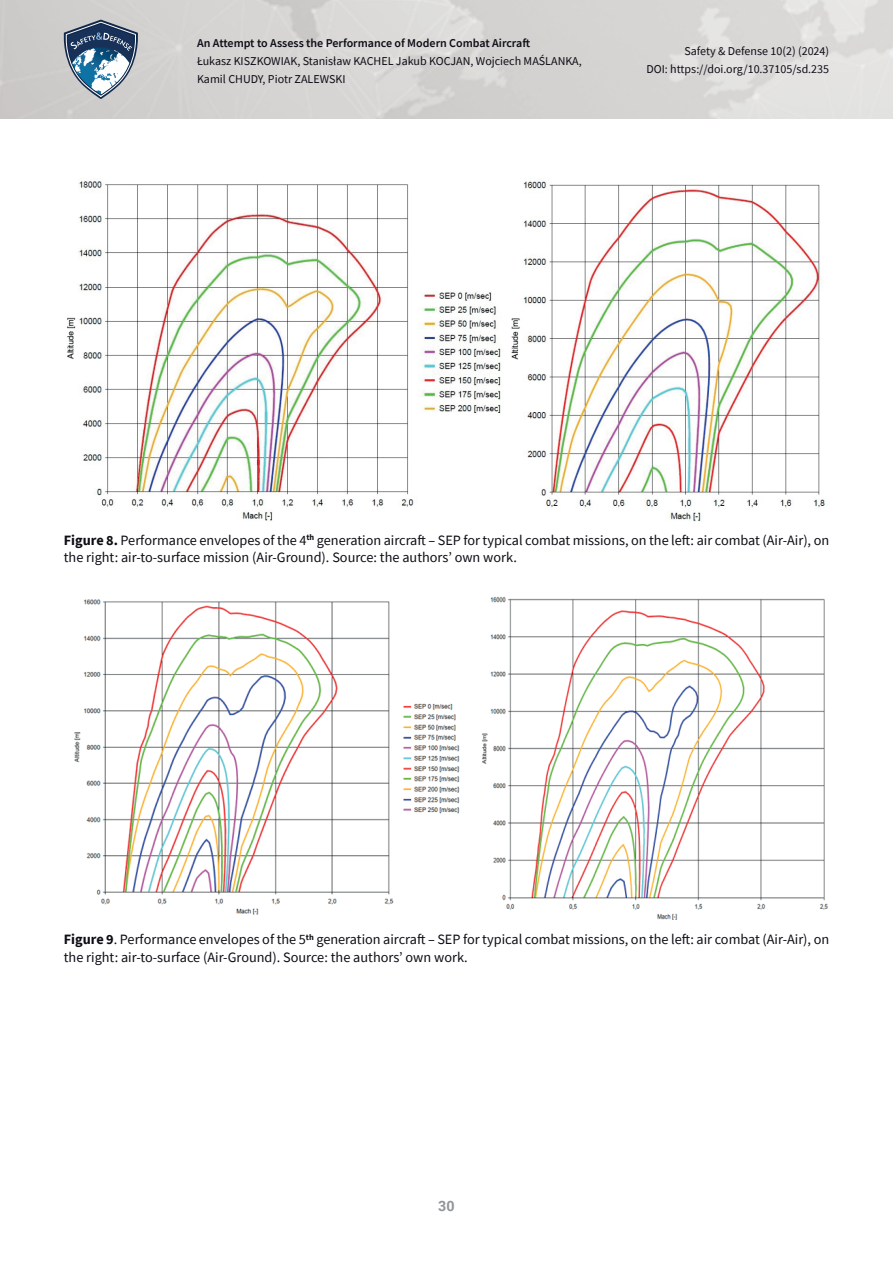
<style>
.page{position:relative;width:893px;height:1263px;background:#fff}
.page>*{position:absolute;margin:0;border:0;box-sizing:border-box;transform-origin:0 0}
.t1{font:14.25px/17.1px "Source Sans Pro";color:#0e0c15}
.t2{font:700 14.25px "Roboto";color:#919598}
.t3{font:12px/18px "Source Sans Pro";color:#0e0c15;text-align:right}
.t4{font:600 12px "Source Sans Pro";color:#0e0c15}
.s1{font-weight:700}
</style>
<div class="page">
<svg style="left:64px;top:20px;width:74px;height:79px;background:#8093a7"></svg>
<img style="left:67px;top:181px;width:758px;height:340px">
<img style="left:74px;top:596px;width:754px;height:324px">
<p class="t4" style="left:197px;top:35px;width:334px">An Attempt to Assess the Performance of Modern Combat Aircraft</p>
<p class="t3" style="left:197px;top:52px;width:386px;text-align:left">Łukasz KISZKOWIAK, Stanisław KACHEL Jakub KOCJAN, Wojciech MAŚLANKA,<br>Kamil CHUDY, Piotr ZALEWSKI</p>
<p class="t3" style="left:646px;top:42px;width:184px">Safety &amp; Defense 10(2) (2024)<br>DOI: https://doi.org/10.37105/sd.235</p>
<p class="t1" style="left:64px;top:531px;width:767px"><span class="s1">Figure 8.</span> Performance envelopes of the 4<sup>th</sup> generation aircraft – SEP for typical combat missions, on the left: air combat (Air-Air), on the right: air-to-surface mission (Air-Ground). Source: the authors’ own work.</p>
<p class="t1" style="left:64px;top:931px;width:767px"><span class="s1">Figure 9</span>. Performance envelopes of the 5<sup>th</sup> generation aircraft – SEP for typical combat missions, on the left: air combat (Air-Air), on the right: air-to-surface (Air-Ground). Source: the authors’ own work.</p>
<p class="t2" style="left:438px;top:1196px;width:18px">30</p>
</div>
